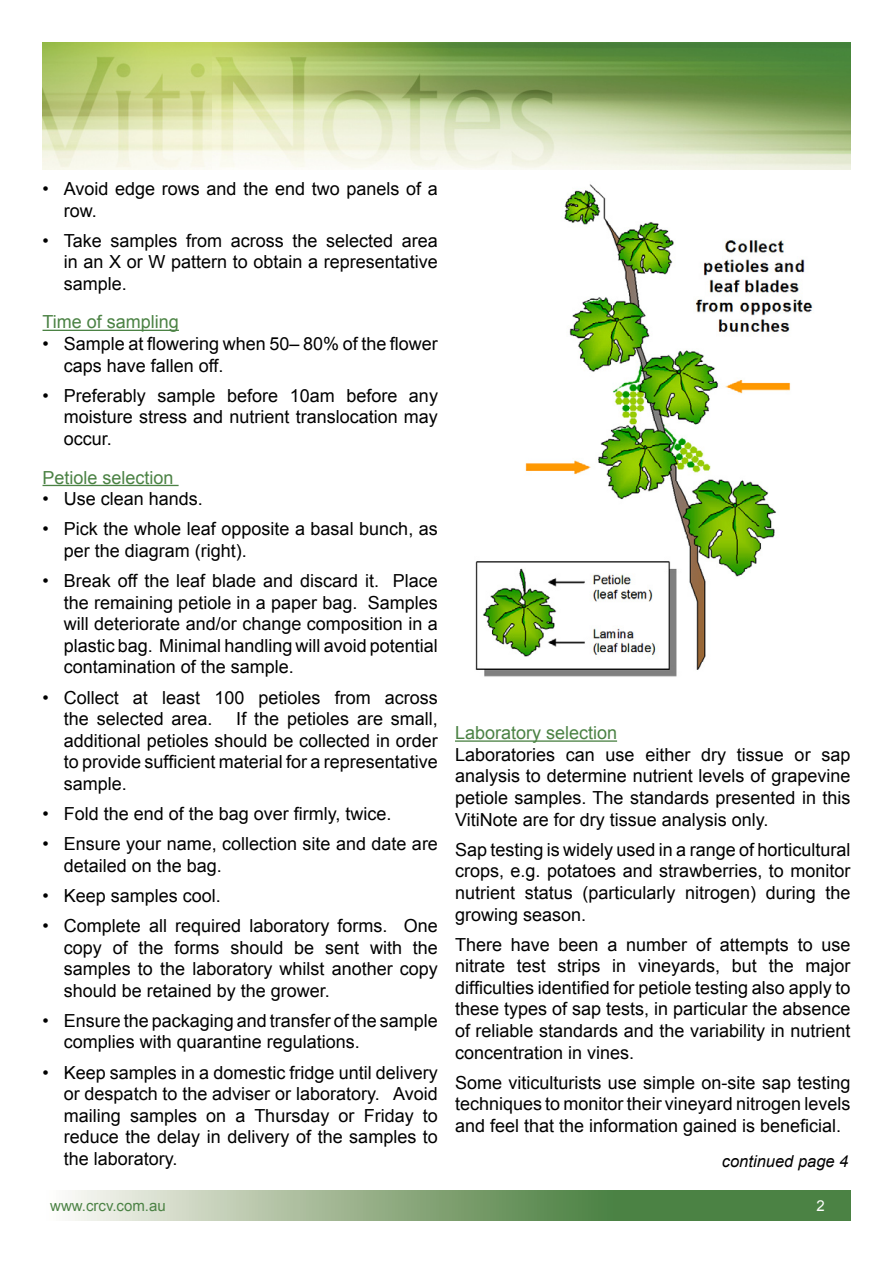
<style>
.page{position:relative;width:893px;height:1263px;background:#fff}
.page>*{position:absolute;margin:0;border:0;box-sizing:border-box;transform-origin:0 0}
.t1{font:18px/21.6px "Arial";color:#000;text-align:justify}
.t2{font:18px "Arial";color:#4b8244}
.t3{font:italic 16.5px "Arial";color:#000}
.t4{font:15px "Arial";color:#4b8244}
.t5{font:15px "Arial";color:#fff}
</style>
<div class="page">
<svg style="left:72px;top:1191px;width:778px;height:29px;background:#85a77b"></svg>
<img style="left:43px;top:43px;width:170px;height:126px">
<img style="left:213px;top:43px;width:637px;height:126px">
<hr style="left:43px;top:330px;width:136px;height:1px;background:#4b8244">
<hr style="left:43px;top:485px;width:136px;height:1px;background:#4b8244">
<hr style="left:455px;top:740px;width:162px;height:2px;background:#4b8244">
<img style="left:475px;top:184px;width:338px;height:493px">
<div style="left:456px;top:225px;width:96px;height:146px;background:#fff"></div>
<p class="t1" style="left:64px;top:178px;width:376px;text-indent:-21px">• Avoid edge rows and the end two panels of a row.</p>
<p class="t1" style="left:64px;top:230px;width:376px;text-indent:-21px">• Take samples from across the selected area in an X or W pattern to obtain a representative sample.</p>
<p class="t2" style="left:43px;top:310px;width:138px">Time of sampling</p>
<p class="t1" style="left:64px;top:333px;width:376px;text-indent:-21px">• Sample at flowering when 50– 80% of the flower caps have fallen off.</p>
<p class="t1" style="left:64px;top:385px;width:376px;text-indent:-21px">• Preferably sample before 10am before any moisture stress and nutrient translocation may occur.</p>
<p class="t2" style="left:43px;top:465px;width:133px">Petiole selection</p>
<p class="t1" style="left:43px;top:488px;width:162px">• Use clean hands.</p>
<p class="t1" style="left:64px;top:518px;width:376px;text-indent:-21px">• Pick the whole leaf opposite a basal bunch, as per the diagram (right).</p>
<p class="t1" style="left:64px;top:570px;width:376px;text-indent:-21px">• Break off the leaf blade and discard it. Place the remaining petiole in a paper bag. Samples will deteriorate and/or change composition in a plastic bag. Minimal handling will avoid potential contamination of the sample.</p>
<p class="t1" style="left:64px;top:686px;width:376px;text-indent:-21px">• Collect at least 100 petioles from across the selected area.</p>
<p class="t1" style="left:64px;top:708px;width:376px;text-indent:173px">If the petioles are small, additional petioles should be collected in order to provide sufficient material for a representative sample.</p>
<p class="t1" style="left:43px;top:803px;width:351px">• Fold the end of the bag over firmly, twice.</p>
<p class="t1" style="left:64px;top:833px;width:376px;text-indent:-21px">• Ensure your name, collection site and date are detailed on the bag.</p>
<p class="t1" style="left:43px;top:885px;width:180px">• Keep samples cool.</p>
<p class="t1" style="left:64px;top:915px;width:376px;text-indent:-21px">• Complete all required laboratory forms. One copy of the forms should be sent with the samples to the laboratory whilst another copy should be retained by the grower.</p>
<p class="t1" style="left:64px;top:1010px;width:376px;text-indent:-21px">• Ensure the packaging and transfer of the sample complies with quarantine regulations.</p>
<p class="t1" style="left:64px;top:1062px;width:376px;text-indent:-21px">• Keep samples in a domestic fridge until delivery or despatch to the adviser or laboratory. Avoid mailing samples on a Thursday or Friday to reduce the delay in delivery of the samples to the laboratory.</p>
<p class="t2" style="left:455px;top:721px;width:164px">Laboratory selection</p>
<p class="t1" style="left:455px;top:744px;width:397px">Laboratories can use either dry tissue or sap analysis to determine nutrient levels of grapevine petiole samples. The standards presented in this VitiNote are for dry tissue analysis only.</p>
<p class="t1" style="left:455px;top:839px;width:397px">Sap testing is widely used in a range of horticultural crops, e.g. potatoes and strawberries, to monitor nutrient status (particularly nitrogen) during the growing season.</p>
<p class="t1" style="left:455px;top:934px;width:397px">There have been a number of attempts to use nitrate test strips in vineyards, but the major difficulties identified for petiole testing also apply to these types of sap tests, in particular the absence of reliable standards and the variability in nutrient concentration in vines.</p>
<p class="t1" style="left:455px;top:1072px;width:397px">Some viticulturists use simple on-site sap testing techniques to monitor their vineyard nitrogen levels and feel that the information gained is beneficial.</p>
<p class="t3" style="left:722px;top:1150px;width:128px">continued page 4</p>
<p class="t4" style="left:50px;top:1196px;width:117px">www.crcv.com.au</p>
<p class="t5" style="left:817px;top:1196px;width:10px">2</p>
</div>
